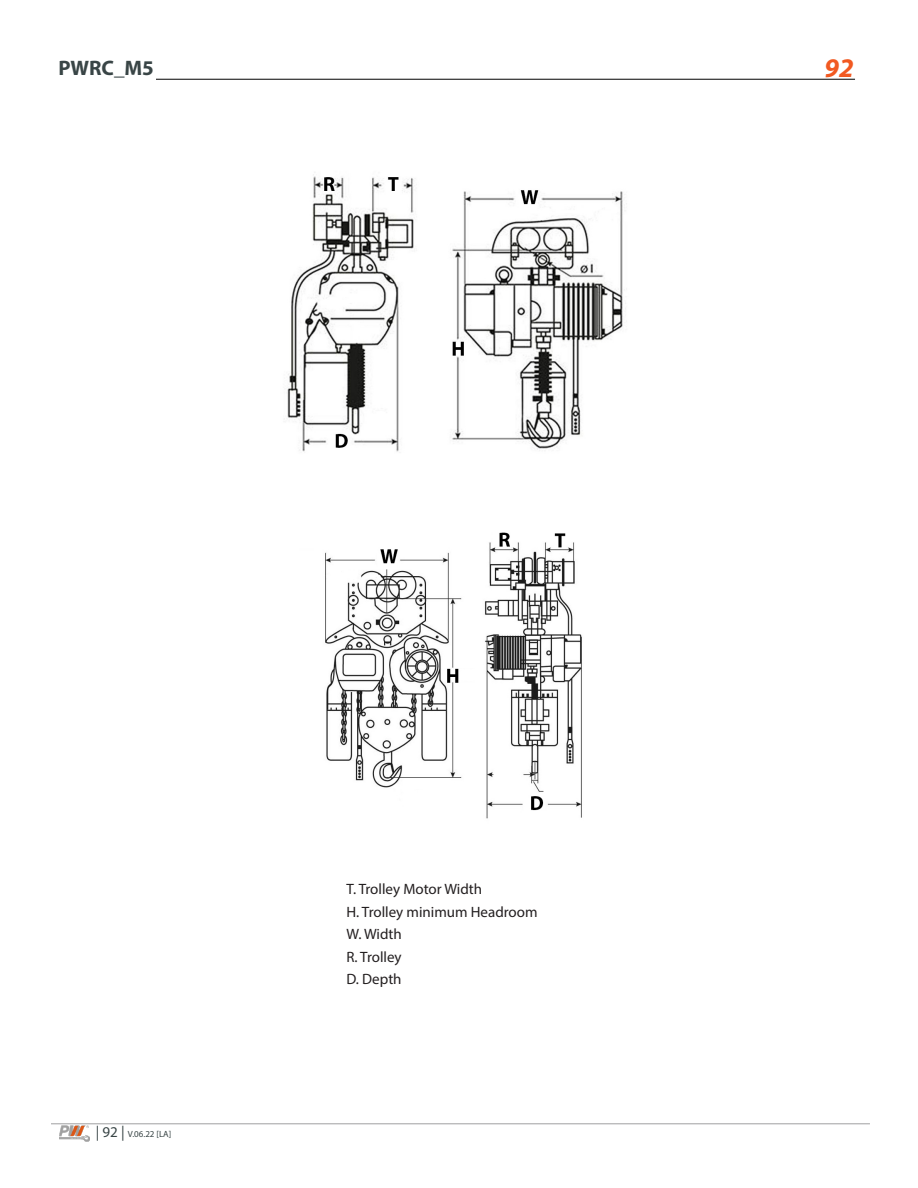
<style>
.page{position:relative;width:918px;height:1188px;background:#fff}
.page>*{position:absolute;margin:0;border:0;box-sizing:border-box;transform-origin:0 0}
.t1{font:italic 700 27px "Myriad Pro";color:#f15921}
.Subtitles{font:700 21px "Myriad Pro";color:#394546}
.Paragraph_Style_1{font:15px "Myriad Pro";color:#231f20}
.Paragraph_1{font:9px "Myriad Pro";color:#394546}
.s1{font-size:15px}
</style>
<div class="page">
<hr style="left:156px;top:79px;width:699px;height:1px;background:#000">
<hr style="left:51px;top:1124px;width:819px;height:1px;background:#a0a0a1">
<img style="left:60px;top:1123px;width:30px;height:19px">
<img style="left:287px;top:172px;width:340px;height:280px">
<img style="left:325px;top:532px;width:257px;height:287px">
<p class="Subtitles" style="left:58px;top:54px;width:97px">PWRC_M5</p>
<p class="t1" style="left:825px;top:50px;width:31px">92</p>
<p class="Paragraph_1" style="left:96px;top:1129px;width:77px"><span class="s1">| 92 |</span> V.06.22 [LA]</p>
<p class="Paragraph_Style_1" style="left:346px;top:880px;width:137px">T. Trolley Motor Width</p>
<p class="Paragraph_Style_1" style="left:346px;top:903px;width:193px">H. Trolley minimum Headroom</p>
<p class="Paragraph_Style_1" style="left:346px;top:925px;width:57px">W. Width</p>
<p class="Paragraph_Style_1" style="left:346px;top:948px;width:57px">R. Trolley</p>
<p class="Paragraph_Style_1" style="left:346px;top:970px;width:57px">D. Depth</p>
</div>
